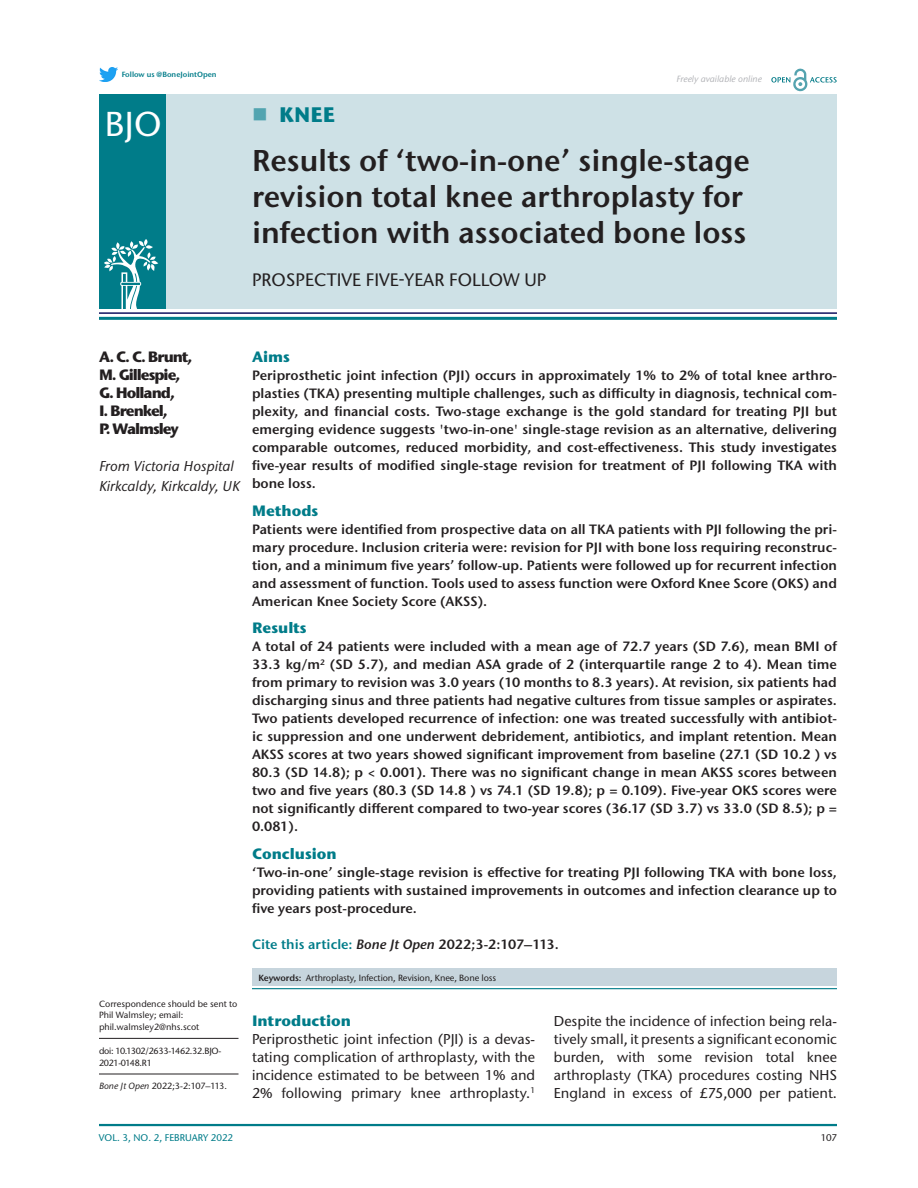
<style>
.page{position:relative;width:918px;height:1188px;background:#fff}
.page>*{position:absolute;margin:0;border:0;box-sizing:border-box;transform-origin:0 0}
.t1{font:500 34.5px "Stone Sans ITC Pro";color:#fff}
.t2{font:600 30px/36px "Stone Sans ITC Pro";color:#231f20}
.t3{font:700 21px "Stone Sans ITC Pro";color:#007c89}
.t4{font:500 18px "Stone Sans ITC Pro";color:#231f20}
.t5{font:700 15px/18px "Stone Sans ITC Pro";letter-spacing:-.07em;color:#231f20}
.t6{font:700 15px "Stone Sans ITC Pro";color:#007c89}
.t7{font:500 14.25px/18px "Stone Sans ITC Pro";color:#231f20;text-align:justify}
.t8{font:italic 500 14.25px/19.5px "Stone Sans ITC Pro";color:#231f20}
.t9{font:600 13.5px/18px "Stone Sans ITC Pro";color:#231f20;text-align:justify}
.t10{font:500 9.75px "Stone Sans ITC Pro";color:#007c89}
.t11{font:500 9.75px "Stone Sans ITC Pro";color:#231f20}
.t12{font:500 9px/12px "Stone Sans ITC Pro";letter-spacing:-.01em;color:#231f20}
.t13{font:500 9px/12px "Stone Sans ITC Pro";letter-spacing:-.03em;color:#231f20}
.t14{font:500 9px "Stone Sans ITC Pro";letter-spacing:-.04em;color:#231f20}
.t15{font:italic 500 9px "Stone Sans ITC Pro";color:#b2b3b7}
.t16{font:600 7.5px "Stone Sans ITC Pro";color:#007c89}
.s1{font-style:italic}
.s2{color:#007c89}
.s3{font-weight:600}
</style>
<div class="page">
<hr style="left:99px;top:1124px;width:738px;height:2px;background:#007c89">
<img style="left:99px;top:67px;width:18px;height:15px">
<svg style="left:771px;top:69px;width:66px;height:22px"></svg>
<div style="left:252px;top:968px;width:585px;height:18px;background:#c7d5dd"></div>
<hr style="left:99px;top:312px;width:738px;height:2px;background:#11125f">
<hr style="left:99px;top:317px;width:738px;height:3px;background:#007c89">
<div style="left:99px;top:94px;width:738px;height:215px;background:#cee1e6"></div>
<div style="left:99px;top:95px;width:66px;height:214px;background:#007c89"></div>
<svg style="left:104px;top:239px;width:54px;height:70px"></svg>
<hr style="left:99px;top:1038px;width:139px;height:1px;background:#231f20">
<hr style="left:99px;top:1074px;width:139px;height:1px;background:#231f20">
<hr style="left:252px;top:988px;width:585px;height:1px;background:#007c89">
<p class="t16" style="left:122px;top:70px;width:97px">Follow us @BoneJointOpen</p>
<h1 class="t1" style="left:105px;top:103px;width:58px">BJO</h1>
<p class="t15" style="left:676px;top:73px;width:87px">Freely available online</p>
<h3 class="t3" style="left:279px;top:101px;width:58px">KNEE</h3>
<h2 class="t2" style="left:252px;top:142px;width:499px">Results of ‘two-in-one’ single-stage revision total knee arthroplasty for infection with associated bone loss</h2>
<h3 class="t4" style="left:252px;top:269px;width:296px">PROSPECTIVE FIVE-YEAR FOLLOW UP</h3>
<p class="t5" style="left:99px;top:348px;width:95px">A. C. C. Brunt,<br>M. Gillespie,<br>G. Holland,<br>I. Brenkel,<br>P. Walmsley</p>
<p class="t8" style="left:99px;top:457px;width:142px">From Victoria Hospital<br>Kirkcaldy, Kirkcaldy, UK</p>
<p class="t12" style="left:99px;top:997px;width:140px">Correspondence should be sent to<br>Phil Walmsley; email: phil.walmsley2@nhs.scot</p>
<p class="t13" style="left:99px;top:1045px;width:124px">doi: 10.1302/2633-1462.32.BJO-<br>2021-0148.R1</p>
<p class="t14" style="left:99px;top:1080px;width:130px"><span class="s1">Bone Jt Open</span> 2022;3-2:107–113.</p>
<p class="t6" style="left:252px;top:347px;width:39px">Aims</p>
<p class="t9" style="left:252px;top:366px;width:587px">Periprosthetic joint infection (PJI) occurs in approximately 1% to 2% of total knee arthro&shy;plasties (TKA) presenting multiple challenges, such as difficulty in diagnosis, technical com&shy;plexity, and financial costs. Two-stage exchange is the gold standard for treating PJI but emerging evidence suggests 'two-in-one' single-stage revision as an alternative, delivering comparable outcomes, reduced morbidity, and cost-effectiveness. This study investigates five-year results of modified single-stage revision for treatment of PJI following TKA with bone loss.</p>
<p class="t6" style="left:252px;top:501px;width:68px">Methods</p>
<p class="t9" style="left:252px;top:520px;width:587px">Patients were identified from prospective data on all TKA patients with PJI following the pri&shy;mary procedure. Inclusion criteria were: revision for PJI with bone loss requiring reconstruc&shy;tion, and a minimum five years’ follow-up. Patients were followed up for recurrent infection and assessment of function. Tools used to assess function were Oxford Knee Score (OKS) and American Knee Society Score (AKSS).</p>
<p class="t6" style="left:252px;top:618px;width:56px">Results</p>
<p class="t9" style="left:252px;top:638px;width:587px">A total of 24 patients were included with a mean age of 72.7 years (SD 7.6), mean BMI of 33.3 kg/m<sup>2</sup> (SD 5.7), and median ASA grade of 2 (interquartile range 2 to 4). Mean time from primary to revision was 3.0 years (10 months to 8.3 years). At revision, six patients had discharging sinus and three patients had negative cultures from tissue samples or aspirates.<br>Two patients developed recurrence of infection: one was treated successfully with antibiot&shy;ic suppression and one underwent debridement, antibiotics, and implant retention. Mean AKSS scores at two years showed significant improvement from baseline (27.1 (SD 10.2 ) vs 80.3 (SD 14.8); p &lt; 0.001). There was no significant change in mean AKSS scores between two and five years (80.3 (SD 14.8 ) vs 74.1 (SD 19.8); p = 0.109). Five-year OKS scores were not significantly different compared to two-year scores (36.17 (SD 3.7) vs 33.0 (SD 8.5); p = 0.081).</p>
<p class="t6" style="left:252px;top:844px;width:86px">Conclusion</p>
<p class="t9" style="left:252px;top:863px;width:586px">‘Two-in-one’ single-stage revision is effective for treating PJI following TKA with bone loss, providing patients with sustained improvements in outcomes and infection clearance up to five years post-procedure.</p>
<p class="t9" style="left:252px;top:935px;width:308px"><span class="s2">Cite this article:</span> <span class="s1">Bone Jt Open</span> 2022;3-2:107–113.</p>
<p class="t12" style="left:258px;top:971px;width:239px"><span class="s3">Keywords:</span> Arthroplasty, Infection, Revision, Knee, Bone loss</p>
<p class="t6" style="left:252px;top:1011px;width:100px">Introduction</p>
<p class="t7" style="left:252px;top:1030px;width:285px">Periprosthetic joint infection (PJI) is a devas&shy;tating complication of arthroplasty, with the incidence estimated to be between 1% and 2% following primary knee arthroplasty.<sup>1</sup></p>
<p class="t7" style="left:554px;top:1012px;width:285px">Despite the incidence of infection being rela&shy;tively small, it presents a significant economic burden, with some revision total knee arthroplasty (TKA) procedures costing NHS England in excess of £75,000 per patient.</p>
<p class="t10" style="left:99px;top:1132px;width:136px">VOL. 3, NO. 2, FEBRUARY 2022</p>
<p class="t11" style="left:821px;top:1132px;width:18px">107</p>
</div>
